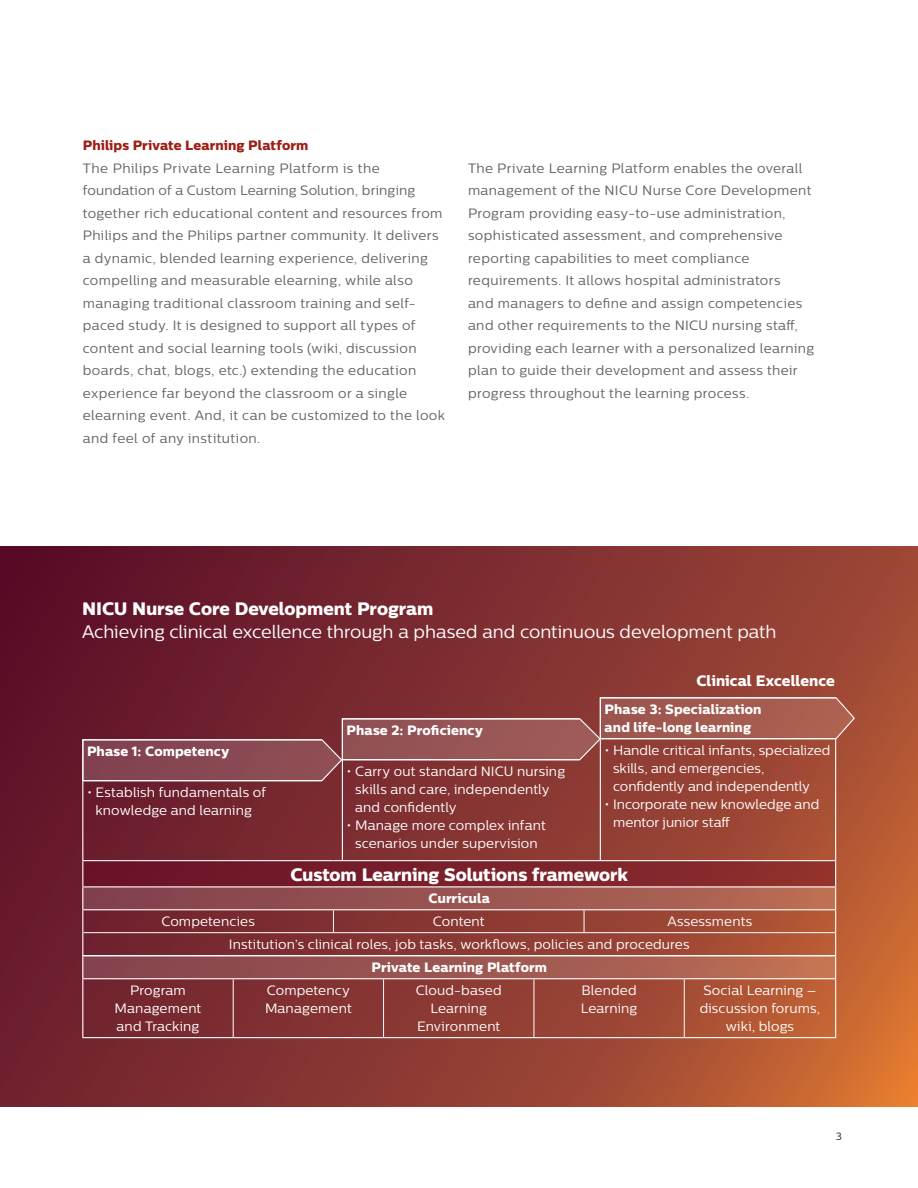
<style>
.page{position:relative;width:918px;height:1188px;background:#fff}
.page>*{position:absolute;margin:0;border:0;box-sizing:border-box;transform-origin:0 0}
._03_Introduction{font:18px "Centrale Sans";letter-spacing:-.005em;color:#fff}
._03_Introduction-2{font:18px "Centrale Sans X Bold";letter-spacing:-.005em;color:#fff}
._01_Body_Copy{font:15px "Centrale Sans X Bold";color:#fff}
._01_Body_Copy-2{font:13.5px/22.5px "Centrale Sans";letter-spacing:.03em;color:#636366}
._01_Body_Copy-3{font:13.5px/18px "Centrale Sans";letter-spacing:.01em;color:#fff;text-align:center}
._01_Body_Copy-4{font:13.5px/18px "Centrale Sans X Bold";letter-spacing:.005em;color:#fff}
._02_Body_Heading{font:13.5px "Centrale Sans X Bold";letter-spacing:.005em;color:#9e1d14}
.t1{font:10.5px "Centrale Sans";color:#231f20}
</style>
<div class="page">
<svg style="left:0;top:546px;width:918px;height:560px;background:#893631"></svg>
<div style="left:82px;top:887px;width:753px;height:23px;background:linear-gradient(to right,#7f3e4c,#b76b54)"></div>
<div style="left:82px;top:955px;width:753px;height:23px;background:linear-gradient(to right,#80404d,#bd7054)"></div>
<hr style="left:82px;top:978px;width:151px;height:1px;background:#fff">
<hr style="left:233px;top:978px;width:151px;height:1px;background:#fff">
<hr style="left:384px;top:978px;width:150px;height:1px;background:#fff">
<hr style="left:534px;top:978px;width:150px;height:1px;background:#fff">
<hr style="left:684px;top:978px;width:152px;height:1px;background:#fff">
<hr style="left:233px;top:979px;width:1px;height:58px;background:#fff">
<hr style="left:383px;top:979px;width:1px;height:58px;background:#fff">
<hr style="left:534px;top:979px;width:1px;height:58px;background:#fff">
<hr style="left:684px;top:979px;width:1px;height:58px;background:#fff">
<hr style="left:835px;top:979px;width:1px;height:58px;background:#fff">
<hr style="left:82px;top:1037px;width:151px;height:1px;background:#fff">
<hr style="left:233px;top:1037px;width:151px;height:1px;background:#fff">
<hr style="left:384px;top:1037px;width:150px;height:1px;background:#fff">
<hr style="left:534px;top:1037px;width:150px;height:1px;background:#fff">
<hr style="left:684px;top:1037px;width:152px;height:1px;background:#fff">
<hr style="left:82px;top:979px;width:1px;height:58px;background:#fff">
<div style="left:82px;top:861px;width:753px;height:26px;background:linear-gradient(to right,#681127,#8f302d)"></div>
<hr style="left:83px;top:932px;width:250px;height:1px;background:#fff">
<hr style="left:333px;top:932px;width:251px;height:1px;background:#fff">
<hr style="left:584px;top:932px;width:251px;height:1px;background:#fff">
<hr style="left:82px;top:955px;width:251px;height:1px;background:#fff">
<hr style="left:333px;top:955px;width:251px;height:1px;background:#fff">
<hr style="left:584px;top:955px;width:252px;height:1px;background:#fff">
<hr style="left:82px;top:909px;width:251px;height:1px;background:#fff">
<hr style="left:333px;top:909px;width:251px;height:1px;background:#fff">
<hr style="left:584px;top:909px;width:252px;height:1px;background:#fff">
<hr style="left:82px;top:860px;width:251px;height:1px;background:#fff">
<hr style="left:333px;top:860px;width:251px;height:1px;background:#fff">
<hr style="left:584px;top:860px;width:252px;height:1px;background:#fff">
<hr style="left:82px;top:886px;width:251px;height:1px;background:#fff">
<hr style="left:333px;top:886px;width:251px;height:1px;background:#fff">
<hr style="left:584px;top:886px;width:252px;height:1px;background:#fff">
<svg style="left:333px;top:910px;width:1px;height:22px"></svg>
<svg style="left:584px;top:910px;width:1px;height:22px"></svg>
<svg style="left:835px;top:861px;width:1px;height:117px"></svg>
<svg style="left:82px;top:861px;width:1px;height:117px"></svg>
<hr style="left:82px;top:781px;width:1px;height:79px;background:#fff">
<hr style="left:342px;top:760px;width:1px;height:101px;background:#fff">
<hr style="left:600px;top:739px;width:1px;height:121px;background:#fff">
<hr style="left:835px;top:739px;width:1px;height:121px;background:#fff">
<svg style="left:82px;top:697px;width:774px;height:85px;background:#904848"></svg>
<p class="_02_Body_Heading" style="left:83px;top:137px;width:227px">Philips Private Learning Platform</p>
<p class="_01_Body_Copy-2" style="left:83px;top:157px;width:364px">The Philips Private Learning Platform is the foundation of a Custom Learning Solution, bringing together rich educational content and resources from Philips and the Philips partner community. It delivers a dynamic, blended learning experience, delivering compelling and measurable elearning, while also managing traditional classroom training and self&shy;paced study. It is designed to support all types of content and social learning tools (wiki, discussion boards, chat, blogs, etc.) extending the education experience far beyond the classroom or a single elearning event. And, it can be customized to the look and feel of any institution.</p>
<p class="_01_Body_Copy-2" style="left:468px;top:157px;width:348px">The Private Learning Platform enables the overall management of the NICU Nurse Core Development Program providing easy-to-use administration, sophisticated assessment, and comprehensive reporting capabilities to meet compliance requirements. It allows hospital administrators<br>and managers to define and assign competencies and other requirements to the NICU nursing staff, providing each learner with a personalized learning plan to guide their development and assess their progress throughout the learning process.</p>
<p class="_03_Introduction-2" style="left:82px;top:598px;width:353px">NICU Nurse Core Development Program</p>
<p class="_03_Introduction" style="left:82px;top:621px;width:696px">Achieving clinical excellence through a phased and continuous development path</p>
<p class="_01_Body_Copy-4" style="left:87px;top:742px;width:144px">Phase 1: Competency</p>
<p class="_01_Body_Copy-3" style="left:87px;top:783px;width:181px">• Establish fundamentals of knowledge and learning</p>
<p class="_01_Body_Copy-4" style="left:347px;top:721px;width:138px">Phase 2: Proficiency</p>
<p class="_01_Body_Copy-3" style="left:355px;top:762px;width:211px;text-align:left;text-indent:-9px">• Carry out standard NICU nursing skills and care, independently and confidently</p>
<p class="_01_Body_Copy-3" style="left:347px;top:816px;width:201px">• Manage more complex infant scenarios under supervision</p>
<p class="_01_Body_Copy" style="left:696px;top:672px;width:140px">Clinical Excellence</p>
<p class="_01_Body_Copy-4" style="left:605px;top:700px;width:158px">Phase 3: Specialization and life-long learning</p>
<p class="_01_Body_Copy-3" style="left:613px;top:741px;width:219px;text-align:left;text-indent:-9px">• Handle critical infants, specialized skills, and emergencies, confidently and independently</p>
<p class="_01_Body_Copy-3" style="left:613px;top:795px;width:208px;text-align:left;text-indent:-9px">• Incorporate new knowledge and mentor junior staff</p>
<p class="_03_Introduction-2" style="left:290px;top:863px;width:339px">Custom Learning Solutions framework</p>
<p class="_01_Body_Copy-4" style="left:429px;top:889px;width:63px">Curricula</p>
<p class="_01_Body_Copy-3" style="left:161px;top:912px;width:95px">Competencies</p>
<p class="_01_Body_Copy-3" style="left:433px;top:912px;width:53px">Content</p>
<p class="_01_Body_Copy-3" style="left:667px;top:912px;width:86px">Assessments</p>
<p class="_01_Body_Copy-3" style="left:229px;top:935px;width:462px">Institution’s clinical roles, job tasks, workflows, policies and procedures</p>
<p class="_01_Body_Copy-4" style="left:371px;top:958px;width:177px">Private Learning Platform</p>
<p class="_01_Body_Copy-3" style="left:115px;top:981px;width:88px">Program<br>Management and Tracking</p>
<p class="_01_Body_Copy-3" style="left:265px;top:981px;width:88px;text-align:left">Competency<br>Management</p>
<p class="_01_Body_Copy-3" style="left:416px;top:981px;width:87px">Cloud-based<br>Learning<br>Environment</p>
<p class="_01_Body_Copy-3" style="left:582px;top:981px;width:57px">Blended</p>
<p class="_01_Body_Copy-3" style="left:581px;top:999px;width:58px">Learning</p>
<p class="_01_Body_Copy-3" style="left:700px;top:981px;width:122px">Social Learning – discussion forums, wiki, blogs</p>
<p class="t1" style="left:836px;top:1131px;width:8px">3</p>
</div>
